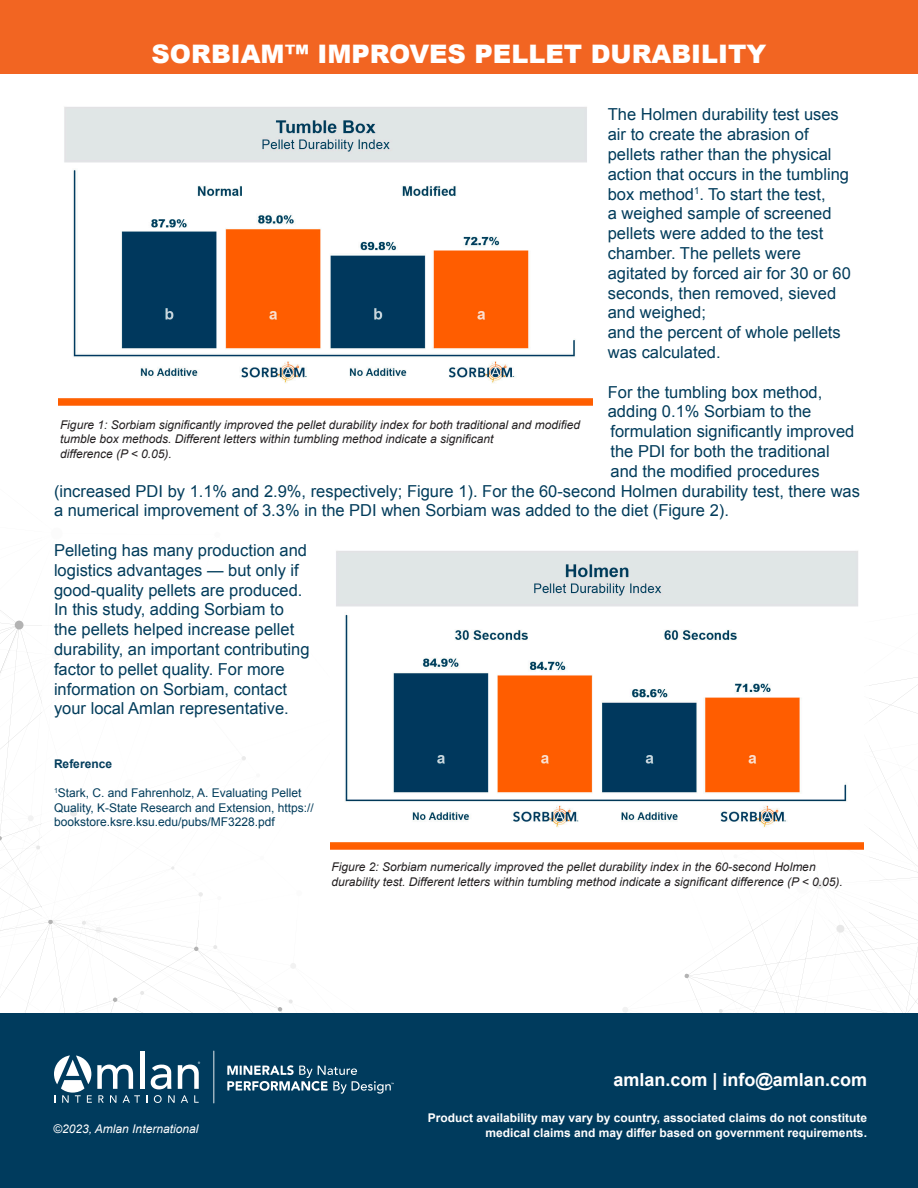
<style>
.page{position:relative;width:918px;height:1188px;background:#fff}
.page>*{position:absolute;margin:0;border:0;box-sizing:border-box;transform-origin:0 0}
.t1{font:900 25.5px "Arial";color:#fff}
.t2{font:700 18px "Arial";color:#fff}
.t3{font:16.5px/19.8px "Arial";color:#023c5b}
.t4{font:italic 12px/14.4px "Arial";color:#231f20}
.t5{font:12px/14.4px "Arial";color:#023c5b}
.t6{font:700 12px/14.4px "Arial";color:#fff;text-align:right}
.t7{font:italic 12px "Arial";color:#fff}
.t8{font:700 12px "Arial";color:#023c5b}
</style>
<div class="page">
<svg style="left:623px;top:677px;width:295px;height:336px"></svg>
<div style="left:0;top:0;width:918px;height:73px;background:#f26522"></div>
<div style="left:43px;top:473px;width:826px;height:447px;background:#fff"></div>
<img style="left:59px;top:107px;width:534px;height:299px">
<img style="left:478px;top:551px;width:386px;height:299px">
<div style="left:0;top:1013px;width:918px;height:175px;background:#003b5d"></div>
<svg style="left:0;top:551px;width:478px;height:553px"></svg>
<p class="t1" style="left:152px;top:35px;width:616px">SORBIAM™ IMPROVES PELLET DURABILITY</p>
<p class="t3" style="left:608px;top:105px;width:245px">The Holmen durability test uses air to create the abrasion of pellets rather than the physical action that occurs in the tumbling box method<sup>1</sup>. To start the test,<br>a weighed sample of screened pellets were added to the test chamber. The pellets were agitated by forced air for 30 or 60 seconds, then removed, sieved and weighed;<br>and the percent of whole pellets was calculated.</p>
<p class="t3" style="left:608px;top:382px;width:216px">For the tumbling box method,</p>
<p class="t3" style="left:608px;top:402px;width:205px">adding 0.1% Sorbiam to the</p>
<p class="t3" style="left:610px;top:422px;width:245px">formulation significantly improved</p>
<p class="t3" style="left:610px;top:441px;width:221px">the PDI for both the traditional</p>
<p class="t3" style="left:610px;top:461px;width:211px">and the modified procedures</p>
<p class="t3" style="left:54px;top:481px;width:808px">(increased PDI by 1.1% and 2.9%, respectively; Figure 1). For the 60-second Holmen durability test, there was</p>
<p class="t3" style="left:54px;top:501px;width:676px">a numerical improvement of 3.3% in the PDI when Sorbiam was added to the diet (Figure 2).</p>
<p class="t3" style="left:54px;top:540px;width:257px">Pelleting has many production and logistics advantages — but only if good-quality pellets are produced.<br>In this study, adding Sorbiam to the pellets helped increase pellet durability, an important contributing factor to pellet quality. For more information on Sorbiam, contact your local Amlan representative.</p>
<p class="t4" style="left:60px;top:417px;width:522px">Figure 1: Sorbiam significantly improved the pellet durability index for both traditional and modified tumble box methods. Different letters within tumbling method indicate a significant<br>difference (P &lt; 0.05).</p>
<p class="t8" style="left:54px;top:756px;width:60px">Reference</p>
<p class="t5" style="left:54px;top:786px;width:261px"><sup>1</sup>Stark, C. and Fahrenholz, A. Evaluating Pellet<br>Quality, K-State Research and Extension, https:// bookstore.ksre.ksu.edu/pubs/MF3228.pdf</p>
<p class="t4" style="left:332px;top:860px;width:513px">Figure 2: Sorbiam numerically improved the pellet durability index in the 60-second Holmen durability test. Different letters within tumbling method indicate a significant difference (P &lt; 0.05).</p>
<p class="t7" style="left:53px;top:1121px;width:147px">©2023, Amlan International</p>
<p class="t2" style="left:613px;top:1068px;width:255px">amlan.com | info@amlan.com</p>
<p class="t6" style="left:428px;top:1111px;width:441px">Product availability may vary by country, associated claims do not constitute medical claims and may differ based on government requirements.</p>
</div>
